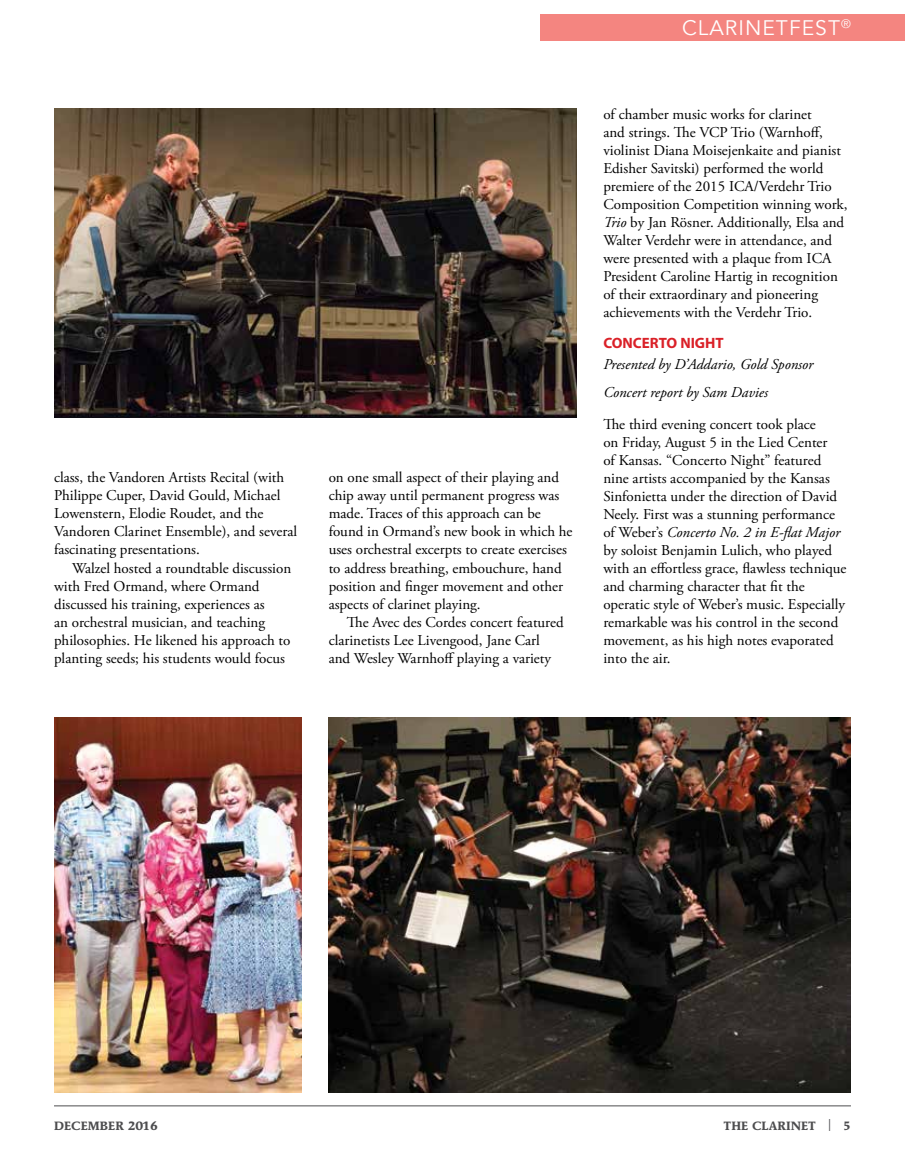
<style>
.page{position:relative;width:905px;height:1161px;background:#fff}
.page>*{position:absolute;margin:0;border:0;box-sizing:border-box;transform-origin:0 0}
.t1{font:21px "Avenir";letter-spacing:.05em;color:#fff}
.t2{font:15px/18px "Adobe Garamond Pro";color:#000}
.t3{font:italic 15px/27.8px "Adobe Garamond Pro";color:#000}
.t4{font:700 15px "Myriad Pro";color:#da2128}
.t5{font:700 12px "AT Mendoza Roman";color:#4d4d4f}
.s1{font-style:italic}
</style>
<div class="page">
<hr style="left:54px;top:1106px;width:796px;height:1px;background:#4d4d4f">
<div style="left:540px;top:14px;width:364px;height:27px;background:#f48580"></div>
<img style="left:54px;top:108px;width:522px;height:309px">
<img style="left:54px;top:717px;width:248px;height:375px">
<img style="left:328px;top:717px;width:522px;height:375px">
<p class="t2" style="left:54px;top:469px;width:245px">class, the Vandoren Artists Recital (with Philippe Cuper, David Gould, Michael Lowenstern, Elodie Roudet, and the Vandoren Clarinet Ensemble), and several fascinating presentations.</p>
<p class="t2" style="left:54px;top:559px;width:239px;text-indent:18px">Walzel hosted a roundtable discussion with Fred Ormand, where Ormand discussed his training, experiences as<br>an orchestral musician, and teaching philosophies. He likened his approach to planting seeds; his students would focus</p>
<p class="t2" style="left:328px;top:469px;width:245px">on one small aspect of their playing and chip away until permanent progress was made. Traces of this approach can be found in Ormand’s new book in which he uses orchestral excerpts to create exercises to address breathing, embouchure, hand position and finger movement and other aspects of clarinet playing.</p>
<p class="t2" style="left:328px;top:614px;width:236px;text-indent:18px">The Avec des Cordes concert featured clarinetists Lee Livengood, Jane Carl and Wesley Warnhoff playing a variety</p>
<h1 class="t1" style="left:682px;top:15px;width:170px">CLARINETFEST<sup>®</sup></h1>
<p class="t2" style="left:603px;top:106px;width:246px">of chamber music works for clarinet<br>and strings. The VCP Trio (Warnhoff, violinist Diana Moisejenkaite and pianist Edisher Savitski) performed the world premiere of the 2015 ICA/Verdehr Trio Composition Competition winning work, <span class="s1">Trio</span> by Jan Rösner. Additionally, Elsa and Walter Verdehr were in attendance, and were presented with a plaque from ICA President Caroline Hartig in recognition of their extraordinary and pioneering achievements with the Verdehr Trio.</p>
<p class="t4" style="left:603px;top:334px;width:122px">CONCERTO NIGHT</p>
<p class="t3" style="left:603px;top:351px;width:211px">Presented by D’Addario, Gold Sponsor<br>Concert report by Sam Davies</p>
<p class="t2" style="left:603px;top:416px;width:245px">The third evening concert took place<br>on Friday, August 5 in the Lied Center<br>of Kansas. “Concerto Night” featured nine artists accompanied by the Kansas Sinfonietta under the direction of David Neely. First was a stunning performance of Weber’s <span class="s1">Concerto No. 2 in E-flat Major </span>by soloist Benjamin Lulich, who played with an effortless grace, flawless technique and charming character that fit the operatic style of Weber’s music. Especially remarkable was his control in the second movement, as his high notes evaporated into the air.</p>
<p class="t5" style="left:54px;top:1118px;width:105px">DECEMBER 2016</p>
<p class="t5" style="left:723px;top:1118px;width:129px">THE CLARINET <sup>|</sup> 5</p>
</div>
